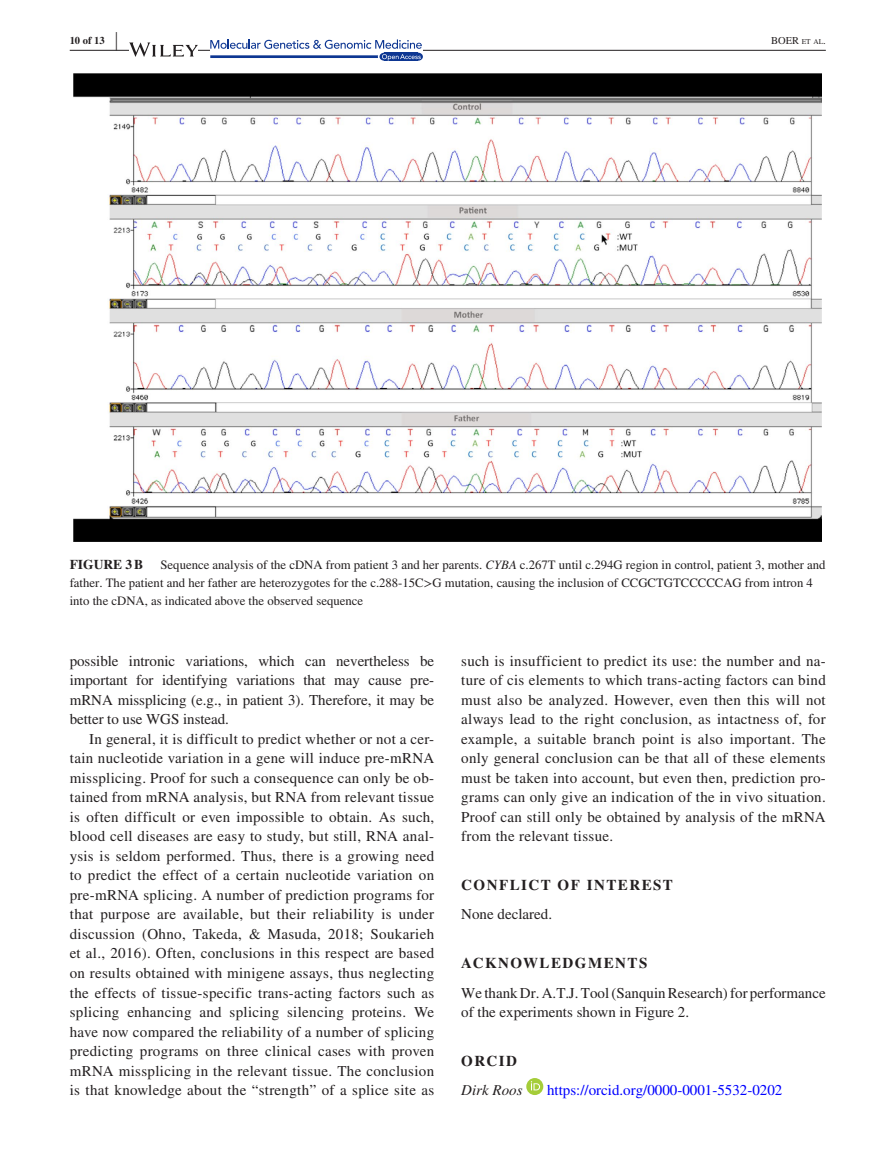
<style>
.page{position:relative;width:893px;height:1174px;background:#fff}
.page>*{position:absolute;margin:0;border:0;box-sizing:border-box;transform-origin:0 0}
.t1{font:700 25.95px "STIX";color:#231f20;scale:.36 1}
.t2{font:15px/19.5px "STIX";color:#231f20;text-align:justify}
.t3{font:700 15px "STIX";letter-spacing:.1em;color:#231f20}
.t4{font:15px "STIX";color:#00f}
.t5{font:italic 15px "STIX";color:#231f20}
.t6{font:700 13.5px "STIX";color:#231f20}
.t7{font:12.75px/18px "STIX";color:#231f20}
.t8{font:10.5px "STIX";color:#231f20}
.t9{font:700 10.5px "STIX";color:#231f20}
.s1{font-size:7.35px}
.s2{font-style:italic}
</style>
<div class="page">
<hr style="left:70px;top:50px;width:756px;height:1px;background:#231f20">
<svg style="left:129px;top:42px;width:69px;height:15px"></svg>
<svg style="left:210px;top:39px;width:212px;height:22px"></svg>
<svg style="left:526px;top:1078px;width:17px;height:17px"></svg>
<svg style="left:531px;top:1081px;width:9px;height:9px"></svg>
<img style="left:74px;top:73px;width:748px;height:468px">
<p class="t9" style="left:70px;top:34px;width:36px">10 of 13</p>
<h1 class="t1" style="left:116px;top:26px;width:7px">|</h1>
<p class="t8" style="left:771px;top:33px;width:56px">BOER <span class="s1">et al</span>.</p>
<p class="t6" style="left:70px;top:556px;width:75px">FIGURE 3B</p>
<p class="t7" style="left:70px;top:556px;width:757px;text-indent:91px">Sequence analysis of the cDNA from patient 3 and her parents. <span class="s2">CYBA</span> c.267T until c.294G region in control, patient 3, mother and father. The patient and her father are heterozygotes for the c.288‐15C&gt;G mutation, causing the inclusion of CCGCTGTCCCCCAG from intron 4 into the cDNA, as indicated above the observed sequence</p>
<p class="t2" style="left:70px;top:652px;width:366px">possible intronic variations, which can nevertheless be important for identifying variations that may cause pre‐ mRNA missplicing (e.g., in patient 3). Therefore, it may be better to use WGS instead.</p>
<p class="t2" style="left:70px;top:730px;width:366px;text-indent:20px">In general, it is difficult to predict whether or not a cer&shy;tain nucleotide variation in a gene will induce pre‐mRNA missplicing. Proof for such a consequence can only be ob&shy;tained from mRNA analysis, but RNA from relevant tissue is often difficult or even impossible to obtain. As such, blood cell diseases are easy to study, but still, RNA anal&shy;ysis is seldom performed. Thus, there is a growing need to predict the effect of a certain nucleotide variation on pre‐mRNA splicing. A number of prediction programs for that purpose are available, but their reliability is under discussion (Ohno, Takeda, &amp; Masuda, 2018; Soukarieh et al., 2016). Often, conclusions in this respect are based on results obtained with minigene assays, thus neglecting the effects of tissue‐specific trans‐acting factors such as splicing enhancing and splicing silencing proteins. We have now compared the reliability of a number of splicing predicting programs on three clinical cases with proven mRNA missplicing in the relevant tissue. The conclusion is that knowledge about the “strength” of a splice site as</p>
<p class="t2" style="left:461px;top:652px;width:366px">such is insufficient to predict its use: the number and na&shy;ture of cis elements to which trans‐acting factors can bind must also be analyzed. However, even then this will not always lead to the right conclusion, as intactness of, for example, a suitable branch point is also important. The only general conclusion can be that all of these elements must be taken into account, but even then, prediction pro&shy;grams can only give an indication of the in vivo situation.<br>Proof can still only be obtained by analysis of the mRNA from the relevant tissue.</p>
<p class="t3" style="left:461px;top:876px;width:213px">CONFLICT OF INTEREST</p>
<p class="t2" style="left:461px;top:905px;width:92px">None declared.</p>
<p class="t3" style="left:461px;top:954px;width:188px">ACKNOWLEDGMENTS</p>
<p class="t2" style="left:461px;top:983px;width:366px">We thank Dr. A.T.J. Tool (Sanquin Research) for performance of the experiments shown in Figure 2.</p>
<p class="t3" style="left:461px;top:1051px;width:57px">ORCID</p>
<p class="t5" style="left:461px;top:1079px;width:63px">Dirk Roos</p>
<p class="t4" style="left:547px;top:1079px;width:237px">https://orcid.org/0000-0001-5532-0202</p>
</div>
